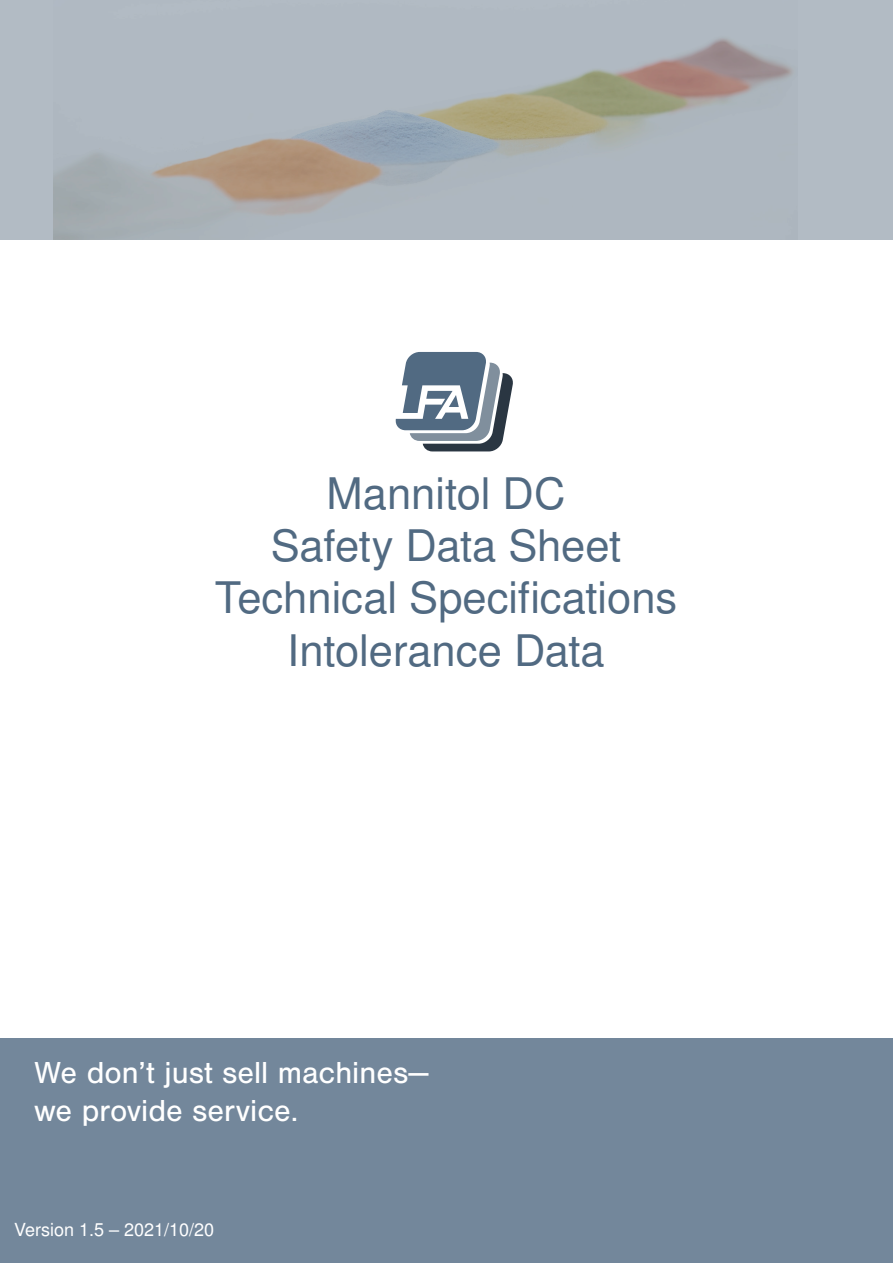
<style>
.page{position:relative;width:893px;height:1263px;background:#fff}
.page>*{position:absolute;margin:0;border:0;box-sizing:border-box;transform-origin:0 0}
.quote_name{font:43.5px/52.2px "Nimbus San L";color:#516a82;text-align:center}
.quote_name-2{font:31.5px "Nimbus San";color:#fff}
.t1{font:18px "Nimbus San L";color:#fff}
</style>
<div class="page">
<div style="left:0;top:1038px;width:893px;height:225px;background:#73879b"></div>
<svg style="left:396px;top:352px;width:117px;height:99px"></svg>
<svg style="left:0;top:0;width:893px;height:239px;background:#adb3b7"></svg>
<p class="quote_name" style="left:271px;top:466px;width:352px">Mannitol DC<br>Safety Data Sheet</p>
<p class="quote_name" style="left:215px;top:570px;width:464px">Technical Specifications</p>
<p class="quote_name" style="left:287px;top:623px;width:319px">Intolerance Data</p>
<p class="quote_name-2" style="left:34px;top:1055px;width:396px">We don’t just sell machines—</p>
<p class="quote_name-2" style="left:34px;top:1093px;width:265px">we provide service.</p>
<p class="t1" style="left:14px;top:1216px;width:202px">Version 1.5 – 2021/10/20</p>
</div>
